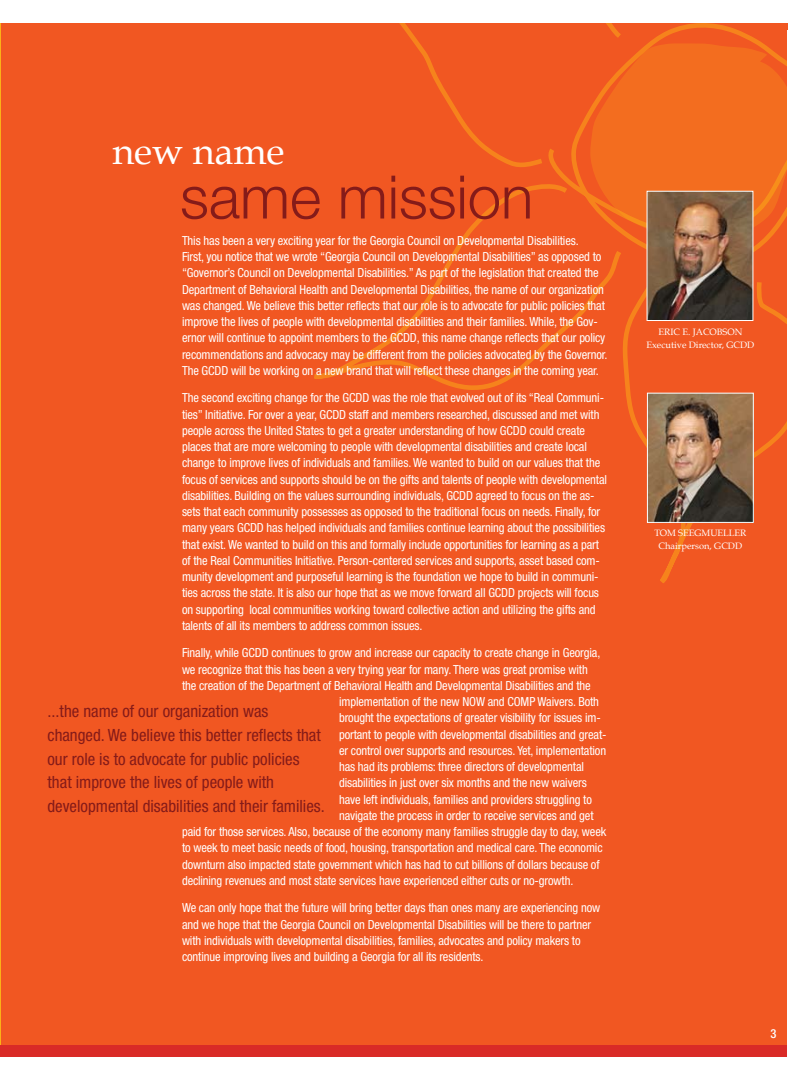
<style>
.page{position:relative;width:810px;height:1080px;background:#fff}
.page>*{position:absolute;margin:0;border:0;box-sizing:border-box;transform-origin:0 0}
.t1{font:300 60px "Helvetica Neue";color:#851b19}
.t2{font:37.5px "Book Antiqua";color:#fff}
.t3{font:condensed 16.88px/23.8px "Helvetica Neue";color:#851b19}
.t4{font:condensed 12.5px/16.2px "Helvetica Neue";letter-spacing:-.01em;color:#fff}
.t5{font:500 condensed 12.5px "Helvetica Neue";color:#fff}
.t6{font:9.25px/12.5px "Book Antiqua";color:#fff;text-align:center}
</style>
<div class="page">
<div style="left:0;top:22px;width:788px;height:1035px;background:#f15722"></div>
<svg style="left:557px;top:22px;width:231px;height:236px"></svg>
<svg style="left:317px;top:22px;width:309px;height:151px"></svg>
<svg style="left:314px;top:184px;width:311px;height:206px"></svg>
<svg style="left:617px;top:258px;width:171px;height:337px"></svg>
<hr style="left:0;top:22px;width:1px;height:1035px;background:#fcb117">
<img style="left:649px;top:395px;width:103px;height:126px">
<div style="left:647px;top:393px;width:107px;height:130px;border:1px solid #fff"></div>
<div style="left:0;top:1045px;width:788px;height:12px;background:#d92a27"></div>
<svg style="left:589px;top:43px;width:199px;height:197px;fill:#f36d1f"></svg>
<img style="left:649px;top:193px;width:102px;height:126px">
<div style="left:647px;top:191px;width:106px;height:130px;border:1px solid #fff"></div>
<h2 class="t2" style="left:112px;top:128px;width:174px">new name</h2>
<h1 class="t1" style="left:180px;top:160px;width:355px">same mission</h1>
<p class="t4" style="left:182px;top:232px;width:427px">This has been a very exciting year for the Georgia Council on Developmental Disabilities.<br>First, you notice that we wrote “Georgia Council on Developmental Disabilities” as opposed to “Governor’s Council on Developmental Disabilities.” As part of the legislation that created the Department of Behavioral Health and Developmental Disabilities, the name of our organization was changed. We believe this better reflects that our role is to advocate for public policies that improve the lives of people with developmental disabilities and their families. While, the Gov&shy;ernor will continue to appoint members to the GCDD, this name change reflects that our policy recommendations and advocacy may be different from the policies advocated by the Governor.<br>The GCDD will be working on a new brand that will reflect these changes in the coming year.</p>
<p class="t4" style="left:182px;top:390px;width:427px">The second exciting change for the GCDD was the role that evolved out of its “Real Communi&shy;ties” Initiative. For over a year, GCDD staff and members researched, discussed and met with people across the United States to get a greater understanding of how GCDD could create places that are more welcoming to people with developmental disabilities and create local change to improve lives of individuals and families. We wanted to build on our values that the focus of services and supports should be on the gifts and talents of people with developmental disabilities. Building on the values surrounding individuals, GCDD agreed to focus on the as&shy;sets that each community possesses as opposed to the traditional focus on needs. Finally, for many years GCDD has helped individuals and families continue learning about the possibilities that exist. We wanted to build on this and formally include opportunities for learning as a part of the Real Communities Initiative. Person-centered services and supports, asset based com&shy;munity development and purposeful learning is the foundation we hope to build in communi&shy;ties across the state. It is also our hope that as we move forward all GCDD projects will focus on supporting local communities working toward collective action and utilizing the gifts and talents of all its members to address common issues.</p>
<p class="t4" style="left:182px;top:645px;width:420px">Finally, while GCDD continues to grow and increase our capacity to create change in Georgia,</p>
<p class="t4" style="left:182px;top:661px;width:407px">we recognize that this has been a very trying year for many. There was great promise with</p>
<p class="t4" style="left:182px;top:677px;width:410px">the creation of the Department of Behavioral Health and Developmental Disabilities and the</p>
<p class="t4" style="left:339px;top:693px;width:262px">implementation of the new NOW and COMP Waivers. Both</p>
<p class="t4" style="left:339px;top:710px;width:263px">brought the expectations of greater visibility for issues im-</p>
<p class="t4" style="left:339px;top:726px;width:269px">portant to people with developmental disabilities and great-</p>
<p class="t4" style="left:339px;top:742px;width:269px">er control over supports and resources. Yet, implementation</p>
<p class="t4" style="left:339px;top:758px;width:247px">has had its problems: three directors of developmental</p>
<p class="t4" style="left:339px;top:775px;width:249px">disabilities in just over six months and the new waivers</p>
<p class="t4" style="left:339px;top:791px;width:254px">have left individuals, families and providers struggling to</p>
<p class="t4" style="left:339px;top:807px;width:256px">navigate the process in order to receive services and get</p>
<p class="t4" style="left:182px;top:823px;width:426px">paid for those services. Also, because of the economy many families struggle day to day, week</p>
<p class="t4" style="left:182px;top:840px;width:422px">to week to meet basic needs of food, housing, transportation and medical care. The economic</p>
<p class="t4" style="left:182px;top:856px;width:419px">downturn also impacted state government which has had to cut billions of dollars because of</p>
<p class="t4" style="left:182px;top:872px;width:393px">declining revenues and most state services have experienced either cuts or no-growth.</p>
<p class="t4" style="left:182px;top:900px;width:420px">We can only hope that the future will bring better days than ones many are experiencing now and we hope that the Georgia Council on Developmental Disabilities will be there to partner with individuals with developmental disabilities, families, advocates and policy makers to continue improving lives and building a Georgia for all its residents.</p>
<h3 class="t3" style="left:48px;top:699px;width:279px">...the name of our organization was changed. We believe this better reflects that our role is to advocate for public policies that improve the lives of people with developmental disabilities and their families.</h3>
<p class="t6" style="left:646px;top:326px;width:110px">Eric E. Jacobson<br>Executive Director, GCDD</p>
<p class="t6" style="left:654px;top:527px;width:94px">Tom seegmueller<br>Chairperson, GCDD</p>
<p class="t5" style="left:771px;top:1026px;width:7px">3</p>
</div>
